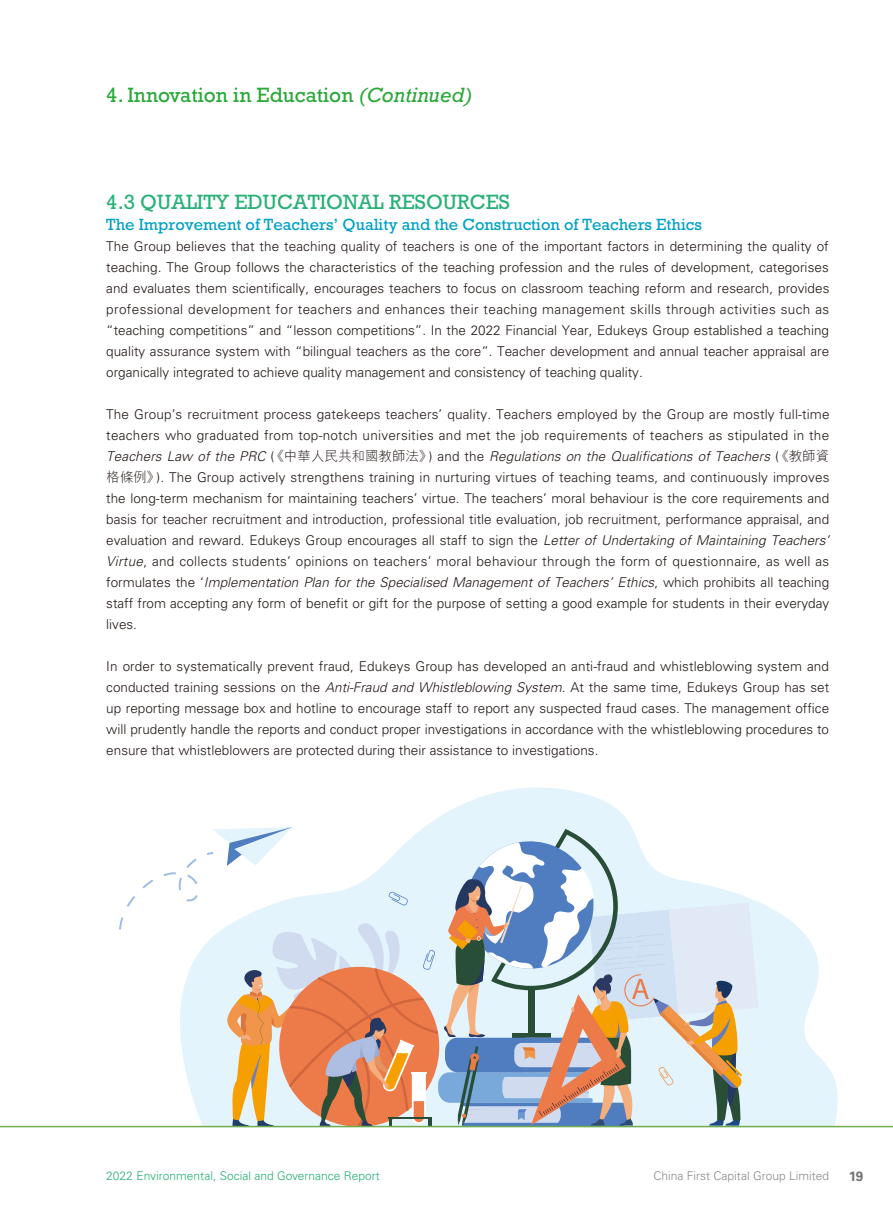
<style>
.page{position:relative;width:893px;height:1212px;background:#fff}
.page>*{position:absolute;margin:0;border:0;box-sizing:border-box;transform-origin:0 0}
.t1{font:21px "Rockwell Std";color:#2ba839}
.t2{font:21px "Rockwell Std";color:#28b077}
.t3{font:16.5px "Rockwell Std";color:#00a0c6}
.t4{font:300 13.5px/21px "Univers LT Std";color:#231916;text-align:justify}
.t5{font:700 13.5px "Univers LT Std";color:#727272}
.t6{font:300 12px "Univers LT Std";color:#28b077}
.t7{font:300 12px "Univers LT Std";color:#898989}
.s1{font-style:italic}
.s2{font-family:"M Hei HK"}
</style>
<div class="page">
<svg style="left:136px;top:787px;width:717px;height:339px"></svg>
<hr style="left:0;top:1126px;width:893px;height:1px;background:#6ead4f">
<svg style="left:119px;top:858px;width:79px;height:71px"></svg>
<svg style="left:207px;top:827px;width:552px;height:299px;background:#d2cac8"></svg>
<h1 class="t1" style="left:106px;top:83px;width:367px">4. Innovation in Education <span class="s1">(Continued)</span></h1>
<h1 class="t2" style="left:106px;top:190px;width:405px">4.3 QUALITY EDUCATIONAL RESOURCES</h1>
<p class="t3" style="left:106px;top:215px;width:597px">The Improvement of Teachers’ Quality and the Construction of Teachers Ethics</p>
<p class="t4" style="left:106px;top:235px;width:725px">The Group believes that the teaching quality of teachers is one of the important factors in determining the quality of teaching. The Group follows the characteristics of the teaching profession and the rules of development, categorises and evaluates them scientifically, encourages teachers to focus on classroom teaching reform and research, provides professional development for teachers and enhances their teaching management skills through activities such as “teaching competitions” and “lesson competitions”. In the 2022 Financial Year, Edukeys Group established a teaching quality assurance system with “bilingual teachers as the core”. Teacher development and annual teacher appraisal are organically integrated to achieve quality management and consistency of teaching quality.</p>
<p class="t4" style="left:106px;top:404px;width:725px">The Group’s recruitment process gatekeeps teachers’ quality. Teachers employed by the Group are mostly full-time teachers who graduated from top-notch universities and met the job requirements of teachers as stipulated in the <span class="s1">Teachers Law of the PRC</span> (<span class="s2">《中華人民共和國教師法》</span>) and the <span class="s1">Regulations on the Qualifications of Teachers</span> (<span class="s2">《教師資格條例》</span>). The Group actively strengthens training in nurturing virtues of teaching teams, and continuously improves the long-term mechanism for maintaining teachers’ virtue. The teachers’ moral behaviour is the core requirements and basis for teacher recruitment and introduction, professional title evaluation, job recruitment, performance appraisal, and evaluation and reward. Edukeys Group encourages all staff to sign the <span class="s1">Letter of Undertaking of Maintaining Teachers’ Virtue</span>, and collects students’ opinions on teachers’ moral behaviour through the form of questionnaire, as well as formulates the ‘<span class="s1">Implementation Plan for the Specialised Management of Teachers’ Ethics</span>, which prohibits all teaching staff from accepting any form of benefit or gift for the purpose of setting a good example for students in their everyday lives.</p>
<p class="t4" style="left:106px;top:656px;width:724px">In order to systematically prevent fraud, Edukeys Group has developed an anti-fraud and whistleblowing system and conducted training sessions on the <span class="s1">Anti-Fraud and Whistleblowing System</span>. At the same time, Edukeys Group has set up reporting message box and hotline to encourage staff to report any suspected fraud cases. The management office will prudently handle the reports and conduct proper investigations in accordance with the whistleblowing procedures to ensure that whistleblowers are protected during their assistance to investigations.</p>
<p class="t6" style="left:106px;top:1168px;width:275px">2022 Environmental, Social and Governance Report</p>
<p class="t7" style="left:654px;top:1168px;width:177px">China First Capital Group Limited</p>
<p class="t5" style="left:849px;top:1168px;width:16px">19</p>
</div>
